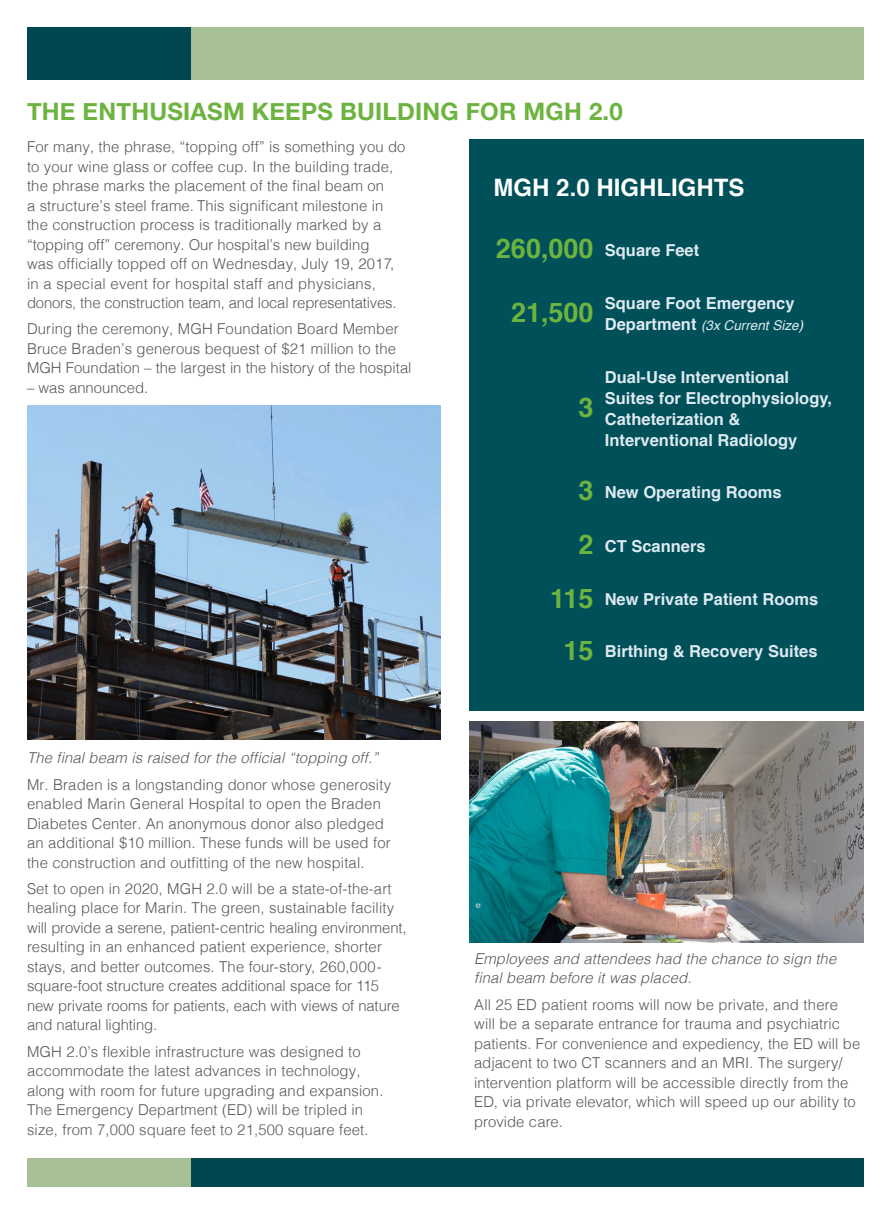
<style>
.page{position:relative;width:891px;height:1215px;background:#fff}
.page>*{position:absolute;margin:0;border:0;box-sizing:border-box;transform-origin:0 0}
.Sm__SideBar_Subhead{font:700 27px "Helvetica";color:#6cb43f}
.t1{font:700 24px "Helvetica Neue";letter-spacing:.01em;color:#6cb43f}
.Sm__SideBar_Subhead-2{font:700 24px "Helvetica";color:#fff}
.Sm__SideBar_Subhead-3{font:700 16.5px/21px "Helvetica";color:#dee9f0}
.Body_Copy{font:300 15px/19.5px "Helvetica";letter-spacing:.01em;color:#57585a}
.Body_Copy-2{font:italic 300 15px/19.5px "Helvetica";letter-spacing:.01em;color:#57585a}
.Sm__SideBar_Subhead-4{font:italic 13.5px "Helvetica";color:#dee9f0}
.s1{font-weight:700;font-style:normal;font-size:16.5px}
.s2{color:#fff}
</style>
<div class="page">
<div style="left:27px;top:27px;width:837px;height:53px;background:#a6bf96"></div>
<div style="left:27px;top:27px;width:163px;height:53px;background:#004752"></div>
<div style="left:27px;top:1158px;width:837px;height:29px;background:#004752"></div>
<div style="left:27px;top:1158px;width:163px;height:29px;background:#a6bf96"></div>
<div style="left:470px;top:139px;width:394px;height:571px;background:#00505a"></div>
<img style="left:470px;top:722px;width:394px;height:220px">
<img style="left:27px;top:405px;width:413px;height:334px">
<p class="t1" style="left:27px;top:96px;width:597px">THE ENTHUSIASM KEEPS BUILDING FOR MGH 2.0</p>
<p class="Body_Copy" style="left:27px;top:136px;width:380px">For many, the phrase, “topping off” is something you do to your wine glass or coffee cup. In the building trade, the phrase marks the placement of the final beam on<br>a structure’s steel frame. This significant milestone in the construction process is traditionally marked by a “topping off” ceremony. Our hospital’s new building<br>was officially topped off on Wednesday, July 19, 2017, in a special event for hospital staff and physicians, donors, the construction team, and local representatives.</p>
<p class="Body_Copy" style="left:27px;top:318px;width:386px">During the ceremony, MGH Foundation Board Member<br>Bruce Braden’s generous bequest of $21 million to the<br>MGH Foundation – the largest in the history of the hospital</p>
<p class="Body_Copy" style="left:27px;top:377px;width:123px">– was announced.</p>
<p class="Body_Copy-2" style="left:27px;top:747px;width:353px">The final beam is raised for the official “topping off.”</p>
<p class="Body_Copy" style="left:27px;top:773px;width:366px">Mr. Braden is a longstanding donor whose generosity enabled Marin General Hospital to open the Braden Diabetes Center. An anonymous donor also pledged an additional $10 million. These funds will be used for the construction and outfitting of the new hospital.</p>
<p class="Body_Copy" style="left:27px;top:878px;width:381px">Set to open in 2020, MGH 2.0 will be a state-of-the-art healing place for Marin. The green, sustainable facility will provide a serene, patient-centric healing environment, resulting in an enhanced patient experience, shorter stays, and better outcomes. The four-story, 260,000- square-foot structure creates additional space for 115 new private rooms for patients, each with views of nature and natural lighting.</p>
<p class="Body_Copy" style="left:27px;top:1040px;width:358px">MGH 2.0’s flexible infrastructure was designed to accommodate the latest advances in technology, along with room for future upgrading and expansion.<br>The Emergency Department (ED) will be tripled in size, from 7,000 square feet to 21,500 square feet.</p>
<p class="Sm__SideBar_Subhead-2" style="left:494px;top:168px;width:252px">MGH 2.0 HIGHLIGHTS</p>
<p class="Sm__SideBar_Subhead" style="left:496px;top:227px;width:99px">260,000</p>
<p class="Sm__SideBar_Subhead-3" style="left:605px;top:239px;width:96px">Square Feet</p>
<p class="Sm__SideBar_Subhead" style="left:511px;top:291px;width:84px">21,500</p>
<p class="Sm__SideBar_Subhead-3" style="left:605px;top:293px;width:191px">Square Foot Emergency</p>
<p class="Sm__SideBar_Subhead-4" style="left:605px;top:315px;width:200px"><span class="s1">Department</span> (3x Current Size<span class="s2">)</span></p>
<p class="Sm__SideBar_Subhead" style="left:579px;top:386px;width:17px">3</p>
<p class="Sm__SideBar_Subhead-3" style="left:605px;top:367px;width:229px">Dual-Use Interventional<br>Suites for Electrophysiology,<br>Catheterization &amp;<br>Interventional Radiology</p>
<p class="Sm__SideBar_Subhead" style="left:579px;top:468px;width:17px">3</p>
<p class="Sm__SideBar_Subhead-3" style="left:605px;top:482px;width:178px">New Operating Rooms</p>
<p class="Sm__SideBar_Subhead" style="left:579px;top:522px;width:17px">2</p>
<p class="Sm__SideBar_Subhead-3" style="left:605px;top:536px;width:102px">CT Scanners</p>
<p class="Sm__SideBar_Subhead" style="left:550px;top:576px;width:45px">115</p>
<p class="Sm__SideBar_Subhead-3" style="left:605px;top:588px;width:215px">New Private Patient Rooms</p>
<p class="Sm__SideBar_Subhead" style="left:564px;top:629px;width:32px">15</p>
<p class="Sm__SideBar_Subhead-3" style="left:605px;top:641px;width:214px">Birthing &amp; Recovery Suites</p>
<p class="Body_Copy-2" style="left:474px;top:948px;width:364px">Employees and attendees had the chance to sign the final beam before it was placed.</p>
<p class="Body_Copy" style="left:474px;top:993px;width:388px">All 25 ED patient rooms will now be private, and there will be a separate entrance for trauma and psychiatric patients. For convenience and expediency, the ED will be adjacent to two CT scanners and an MRI. The surgery/ intervention platform will be accessible directly from the ED, via private elevator, which will speed up our ability to provide care.</p>
</div>
